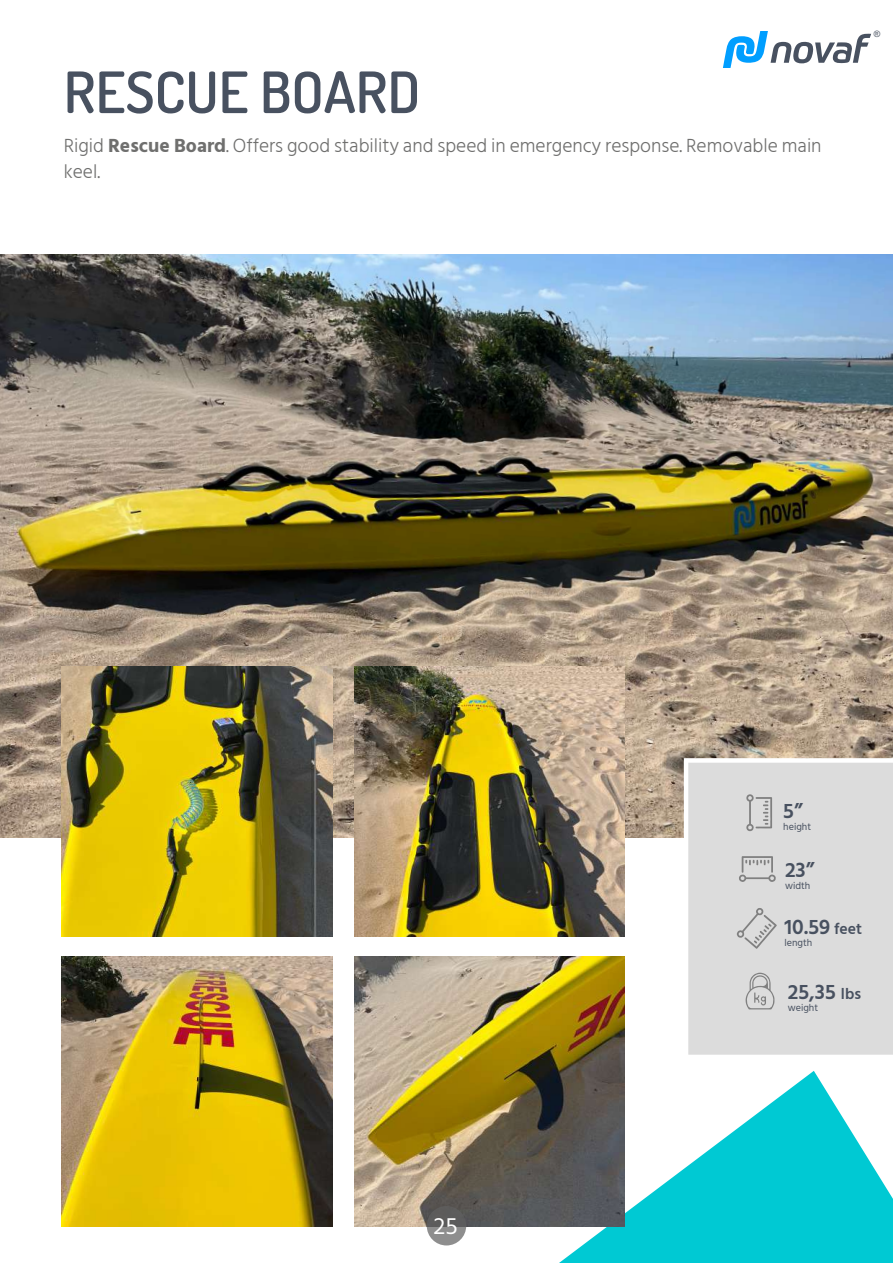
<style>
.page{position:relative;width:893px;height:1263px;background:#fff}
.page>*{position:absolute;margin:0;border:0;box-sizing:border-box;transform-origin:0 0}
.t1{font:600 57px "Dosis";color:#485160}
.t2{font:24px "Hind Siliguri";color:#fff}
.t3{font:600 21.3px "Hind Siliguri";color:#485160}
.t4{font:300 19.5px/25.5px "Hind Siliguri";color:#6f6f6e}
.t5{font:10.05px "Hind Siliguri";color:#485160}
.t6{font:8.7px "Arial";color:#485160}
.s1{font-weight:700}
.s2{font-size:15.75px}
</style>
<div class="page">
<svg style="left:723px;top:31px;width:148px;height:37px"></svg>
<svg style="left:559px;top:1071px;width:334px;height:192px;fill:#00c9d3"></svg>
<img style="left:0;top:255px;width:893px;height:582px">
<div style="left:684px;top:758px;width:209px;height:297px;background:#dcdcdc"></div>
<svg style="left:746px;top:973px;width:28px;height:36px"></svg>
<svg style="left:739px;top:856px;width:37px;height:26px"></svg>
<svg style="left:746px;top:794px;width:26px;height:37px"></svg>
<svg style="left:737px;top:908px;width:40px;height:41px"></svg>
<img style="left:62px;top:666px;width:270px;height:270px">
<img style="left:354px;top:666px;width:271px;height:270px">
<img style="left:62px;top:956px;width:270px;height:271px">
<img style="left:354px;top:956px;width:271px;height:271px">
<svg style="left:427px;top:1206px;width:39px;height:39px"></svg>
<h1 class="t1" style="left:64px;top:55px;width:358px">RESCUE BOARD</h1>
<p class="t4" style="left:64px;top:133px;width:759px">Rigid <span class="s1">Rescue Board</span>. Offers good stability and speed in emergency response. Removable main keel.</p>
<p class="t6" style="left:874px;top:28px;width:8px">®</p>
<p class="t2" style="left:434px;top:1209px;width:26px">25</p>
<p class="t3" style="left:783px;top:795px;width:21px">5”</p>
<p class="t5" style="left:783px;top:820px;width:29px">height</p>
<p class="t3" style="left:785px;top:854px;width:31px">23”</p>
<p class="t5" style="left:785px;top:878px;width:27px">width</p>
<p class="t3" style="left:784px;top:911px;width:79px">10.59 <span class="s2">feet</span></p>
<p class="t5" style="left:784px;top:936px;width:29px">length</p>
<p class="t3" style="left:788px;top:976px;width:75px">25,35 <span class="s2">lbs</span></p>
<p class="t5" style="left:788px;top:1001px;width:32px">weight</p>
</div>
